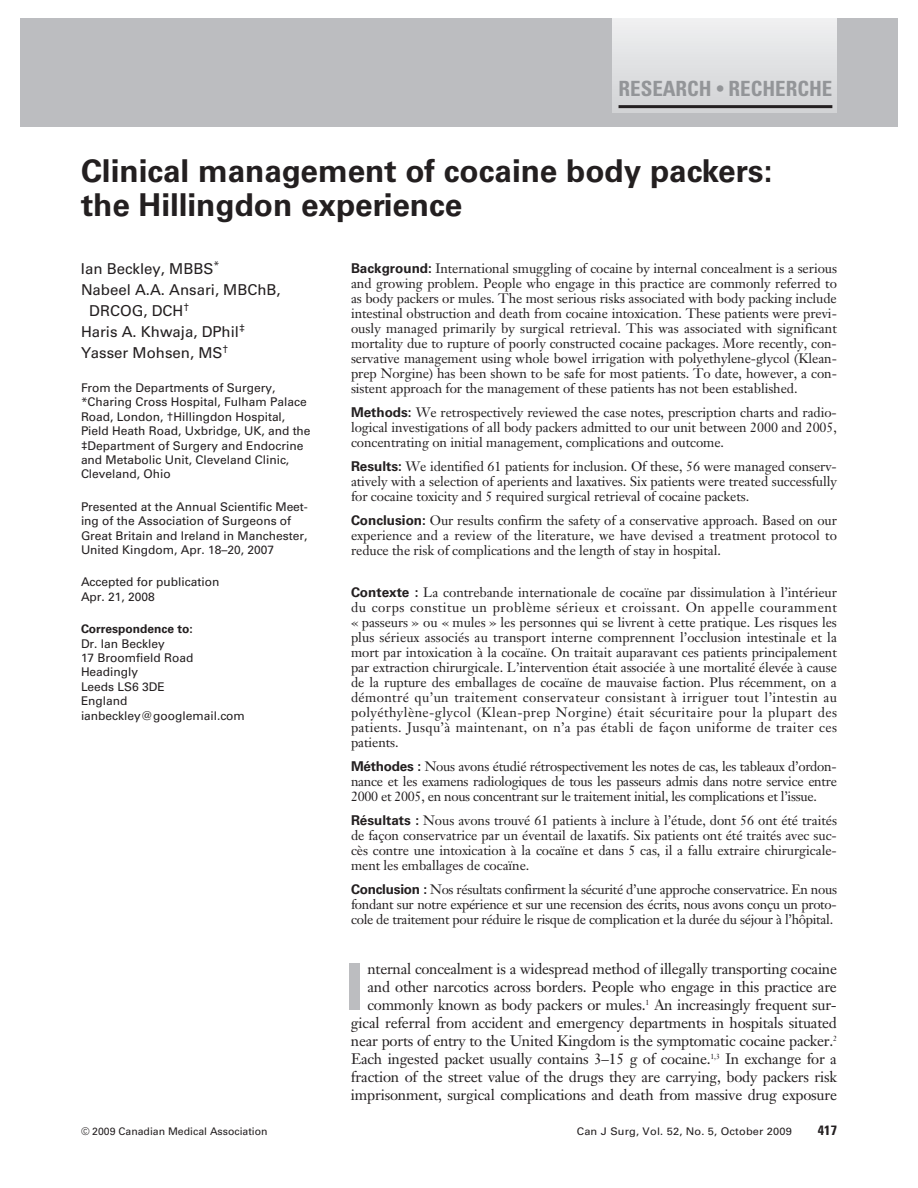
<style>
.page{position:relative;width:918px;height:1188px;background:#fff}
.page>*{position:absolute;margin:0;border:0;box-sizing:border-box;transform-origin:0 0}
.t1{font:700 64.65px "Univers";color:#bcbdc0}
.t2{font:700 31.5px/34.5px "Univers";color:#231f20}
.t3{font:700 condensed 21px "Univers";color:#939598}
.t4{font:15px/18px "Janson Text";letter-spacing:-.015em;color:#231f20;text-align:right}
.t5{font:15px "Univers";color:#231f20}
.t6{font:13.5px/15px "Janson Text";letter-spacing:-.005em;color:#231f20;text-align:justify}
.t7{font:700 condensed 13.5px "Univers";color:#231f20;scale:1.05 1}
.t8{font:12px/14.4px "Univers";color:#231f20}
.t9{font:700 12px "Univers";color:#231f20}
.t10{font:10.5px "Univers";color:#231f20;scale:1.05 1}
.t11{font:10.5px "Univers";color:#231f20}
.s1{font-size:18px}
.s2{font-family:"Univers";font-weight:700}
</style>
<div class="page">
<div style="left:20px;top:18px;width:878px;height:109px;background:#bcbdc0"></div>
<div style="left:613px;top:18px;width:224px;height:95px;background:linear-gradient(to bottom,#f1f1f3,#cfd0d2)"></div>
<hr style="left:619px;top:105px;width:213px;height:3px;background:#231f20">
<h3 class="t3" style="left:619px;top:81px;width:215px">RESEARCH <span class="s1">•</span> RECHERCHE</h3>
<h2 class="t2" style="left:81px;top:156px;width:693px">Clinical management of cocaine body packers: the Hillingdon experience</h2>
<p class="t5" style="left:81px;top:263px;width:140px">Ian Beckley, MBBS<sup>*</sup></p>
<p class="t5" style="left:81px;top:284px;width:201px">Nabeel A.A. Ansari, MBChB,</p>
<p class="t5" style="left:89px;top:305px;width:102px">DRCOG, DCH<sup>†</sup></p>
<p class="t5" style="left:81px;top:326px;width:166px">Haris A. Khwaja, DPhil<sup>‡</sup></p>
<p class="t5" style="left:81px;top:347px;width:149px">Yasser Mohsen, MS<sup>†</sup></p>
<p class="t8" style="left:81px;top:382px;width:231px">From the Departments of Surgery, *Charing Cross Hospital, Fulham Palace Road, London, †Hillingdon Hospital, Pield Heath Road, Uxbridge, UK, and the ‡Department of Surgery and Endocrine and Metabolic Unit, Cleveland Clinic, Cleveland, Ohio</p>
<p class="t8" style="left:81px;top:500px;width:228px">Presented at the Annual Scientific Meet&shy;ing of the Association of Surgeons of Great Britain and Ireland in Manchester, United Kingdom, Apr. 18–20, 2007</p>
<p class="t8" style="left:81px;top:576px;width:140px">Accepted for publication<br>Apr. 21, 2008</p>
<p class="t9" style="left:81px;top:624px;width:113px">Correspondence to:</p>
<p class="t8" style="left:81px;top:637px;width:165px">Dr. Ian Beckley<br>17 Broomfield Road<br>Headingly<br>Leeds LS6 3DE<br>England ianbeckley@googlemail.com</p>
<p class="t6" style="left:351px;top:263px;width:488px"><span class="s2">Background:</span> International smuggling of cocaine by internal concealment is a serious and growing problem. People who engage in this practice are commonly referred to as body packers or mules. The most serious risks associated with body packing include intestinal obstruction and death from cocaine intoxication. These patients were previ&shy;ously managed primarily by surgical retrieval. This was associated with significant mortality due to rupture of poorly constructed cocaine packages. More recently, con&shy;servative management using whole bowel irrigation with polyethylene-glycol (Klean&shy;prep Norgine) has been shown to be safe for most patients. To date, however, a con&shy;sistent approach for the management of these patients has not been established.</p>
<p class="t6" style="left:351px;top:407px;width:487px"><span class="s2">Methods:</span> We retrospectively reviewed the case notes, prescription charts and radio&shy;logical investigations of all body packers admitted to our unit between 2000 and 2005, concentrating on initial management, complications and outcome.</p>
<p class="t6" style="left:351px;top:461px;width:488px"><span class="s2">Results:</span> We identified 61 patients for inclusion. Of these, 56 were managed conserv&shy;atively with a selection of aperients and laxatives. Six patients were treated successfully for cocaine toxicity and 5 required surgical retrieval of cocaine packets.</p>
<p class="t6" style="left:351px;top:515px;width:488px"><span class="s2">Conclusion:</span> Our results confirm the safety of a conservative approach. Based on our experience and a review of the literature, we have devised a treatment protocol to reduce the risk of complications and the length of stay in hospital.</p>
<p class="t6" style="left:351px;top:587px;width:488px"><span class="s2">Contexte :</span> La contrebande internationale de cocaïne par dissimulation à l’intérieur du corps constitue un problème sérieux et croissant. On appelle couramment « passeurs » ou « mules » les personnes qui se livrent à cette pratique. Les risques les plus sérieux associés au transport interne comprennent l’occlusion intestinale et la mort par intoxication à la cocaïne. On traitait auparavant ces patients principalement par extraction chirurgicale. L’intervention était associée à une mortalité élevée à cause de la rupture des emballages de cocaïne de mauvaise faction. Plus récemment, on a démontré qu’un traitement conservateur consistant à irriguer tout l’intestin au polyéthylène-glycol (Klean-prep Norgine) était sécuritaire pour la plupart des patients. Jusqu’à maintenant, on n’a pas établi de façon uniforme de traiter ces patients.</p>
<p class="t6" style="left:351px;top:761px;width:487px"><span class="s2">Méthodes :</span> Nous avons étudié rétrospectivement les notes de cas, les tableaux d’ordon&shy;nance et les examens radiologiques de tous les passeurs admis dans notre service entre 2000 et 2005, en nous concentrant sur le traitement initial, les complications et l’issue.</p>
<p class="t6" style="left:351px;top:815px;width:488px"><span class="s2">Résultats :</span> Nous avons trouvé 61 patients à inclure à l’étude, dont 56 ont été traités de façon conservatrice par un éventail de laxatifs. Six patients ont été traités avec suc&shy;cès contre une intoxication à la cocaïne et dans 5 cas, il a fallu extraire chirurgicale&shy;ment les emballages de cocaïne.</p>
<p class="t6" style="left:351px;top:884px;width:488px"><span class="s2">Conclusion :</span> Nos résultats confirment la sécurité d’une approche conservatrice. En nous fondant sur notre expérience et sur une recension des écrits, nous avons conçu un proto&shy;cole de traitement pour réduire le risque de complication et la durée du séjour à l’hôpital.</p>
<h1 class="t1" style="left:346px;top:964px;width:19px">I</h1>
<p class="t4" style="left:351px;top:962px;width:488px">nternal concealment is a widespread method of illegally transporting cocaine and other narcotics across borders. People who engage in this practice are commonly known as body packers or mules.<sup>1</sup> An increasingly frequent sur - gical referral from accident and emergency departments in hospitals situated near ports of entry to the United Kingdom is the symptomatic cocaine packer.<sup>2<br></sup>Each ingested packet usually contains 3–15 g of cocaine.<sup>1,3</sup> In exchange for a fraction of the street value of the drugs they are carrying, body packers risk imprisonment, surgical complications and death from massive drug exposure</p>
<p class="t11" style="left:81px;top:1128px;width:188px">© 2009 Canadian Medical Association</p>
<p class="t10" style="left:577px;top:1128px;width:206px">Can J Surg, Vol. 52, No. 5, October 2009</p>
<p class="t7" style="left:818px;top:1126px;width:20px">417</p>
</div>
